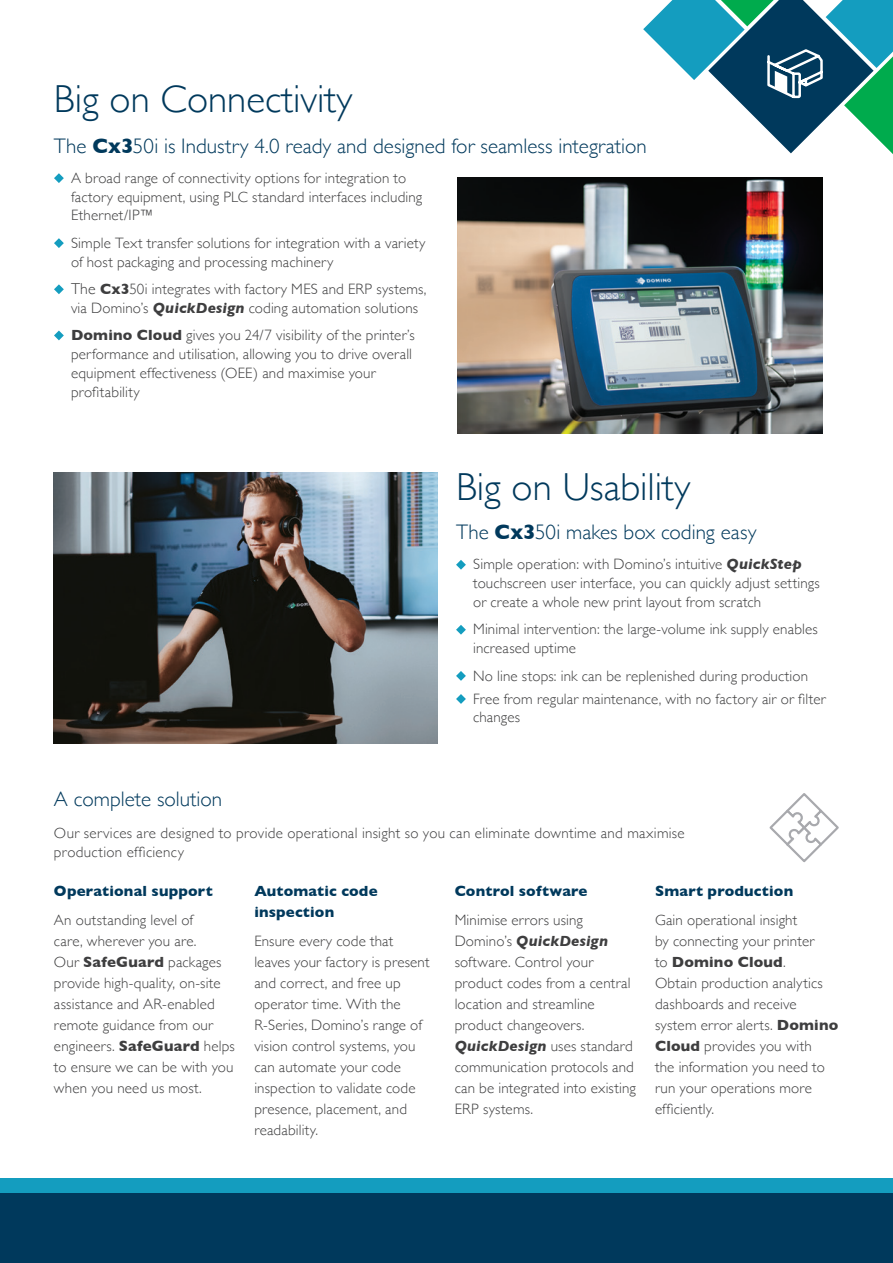
<style>
.page{position:relative;width:893px;height:1263px;background:#fff}
.page>*{position:absolute;margin:0;border:0;box-sizing:border-box;transform-origin:0 0}
.Inside_Main_Head{font:300 39px "Gill Sans";color:#00395c}
.Inside_Body_Text{font:300 21px "Gill Sans";color:#00395c}
.Inside_Sub_Head{font:300 21px "Gill Sans";color:#00395c}
.Inside_Body_Text-2{font:300 15px/21px "Gill Sans";letter-spacing:.01em;color:#3e3e3f}
.Inside_Body_Text-3{font:700 15px/21px "Gill Sans";letter-spacing:.01em;color:#00395c}
.s1{font-weight:700}
.s2{font-size:15.75px}
.s3{font-weight:700;font-style:italic}
</style>
<div class="page">
<img style="left:457px;top:178px;width:366px;height:256px">
<img style="left:54px;top:473px;width:384px;height:270px">
<svg style="left:54px;top:173px;width:10px;height:10px"></svg>
<svg style="left:54px;top:238px;width:10px;height:10px"></svg>
<svg style="left:54px;top:284px;width:10px;height:10px"></svg>
<svg style="left:54px;top:330px;width:10px;height:10px"></svg>
<svg style="left:456px;top:560px;width:10px;height:10px"></svg>
<svg style="left:456px;top:625px;width:10px;height:10px"></svg>
<svg style="left:456px;top:671px;width:10px;height:10px"></svg>
<svg style="left:456px;top:694px;width:10px;height:10px"></svg>
<div style="left:0;top:1193px;width:893px;height:70px;background:#00395c"></div>
<div style="left:0;top:1178px;width:893px;height:15px;background:#149dbf"></div>
<svg style="left:769px;top:793px;width:70px;height:70px"></svg>
<svg style="left:643px;top:0;width:250px;height:154px"></svg>
<p class="Inside_Main_Head" style="left:54px;top:68px;width:300px">Big on Connectivity</p>
<p class="Inside_Body_Text" style="left:54px;top:129px;width:594px">The <span class="s1">Cx3</span>50i is Industry 4.0 ready and designed for seamless integration</p>
<p class="Inside_Body_Text-2" style="left:71px;top:168px;width:353px;line-height:18.8px">A broad range of connectivity options for integration to factory equipment, using PLC standard interfaces including<br>Ethernet/IP™</p>
<p class="Inside_Body_Text-2" style="left:71px;top:233px;width:356px;line-height:18.8px">Simple Text transfer solutions for integration with a variety of host packaging and processing machinery</p>
<p class="Inside_Body_Text-2" style="left:71px;top:279px;width:357px;line-height:18.9px"><span class="s2">The</span> <span class="s1">Cx3</span>50i integrates with factory MES and ERP systems, via Domino’s <span class="s3">QuickDesign</span> coding automation solutions</p>
<p class="Inside_Body_Text-2" style="left:71px;top:325px;width:345px;line-height:18.8px"><span class="s1">Domino Cloud</span> gives you 24/7 visibility of the printer’s performance and utilisation, allowing you to drive overall equipment effectiveness (OEE) and maximise your profitability</p>
<p class="Inside_Main_Head" style="left:456px;top:456px;width:236px">Big on Usability</p>
<p class="Inside_Body_Text" style="left:456px;top:516px;width:302px">The <span class="s1">Cx3</span>50i makes box coding easy</p>
<p class="Inside_Body_Text-2" style="left:473px;top:554px;width:348px;line-height:18.8px">Simple operation: with Domino’s intuitive <span class="s3">QuickStep </span>touchscreen user interface, you can quickly adjust settings or create a whole new print layout from scratch</p>
<p class="Inside_Body_Text-2" style="left:473px;top:619px;width:346px;line-height:18.9px">Minimal intervention: the large-volume ink supply enables increased uptime</p>
<p class="Inside_Body_Text-2" style="left:473px;top:664px;width:337px">No line stops: ink can be replenished during production</p>
<p class="Inside_Body_Text-2" style="left:473px;top:689px;width:354px;line-height:18.8px">Free from regular maintenance, with no factory air or filter changes</p>
<p class="Inside_Sub_Head" style="left:54px;top:783px;width:170px">A complete solution</p>
<p class="Inside_Body_Text-2" style="left:54px;top:823px;width:632px;line-height:18.9px">Our services are designed to provide operational insight so you can eliminate downtime and maximise production efficiency</p>
<p class="Inside_Body_Text-3" style="left:54px;top:880px;width:160px">Operational support</p>
<p class="Inside_Body_Text-2" style="left:54px;top:909px;width:182px">An outstanding level of<br>care, wherever you are.<br>Our <span class="s1">SafeGuard</span> packages provide high-quality, on-site assistance and AR-enabled remote guidance from our engineers. <span class="s1">SafeGuard</span> helps to ensure we can be with you when you need us most.</p>
<p class="Inside_Body_Text-3" style="left:254px;top:880px;width:125px">Automatic code inspection</p>
<p class="Inside_Body_Text-2" style="left:254px;top:930px;width:177px">Ensure every code that leaves your factory is present and correct, and free up operator time. With the<br>R-Series, Domino’s range of vision control systems, you can automate your code inspection to validate code presence, placement, and readability.</p>
<p class="Inside_Body_Text-3" style="left:455px;top:880px;width:134px">Control software</p>
<p class="Inside_Body_Text-2" style="left:455px;top:909px;width:183px">Minimise errors using<br>Domino’s <span class="s3">QuickDesign </span>software. Control your product codes from a central location and streamline product changeovers.<br><span class="s3">QuickDesign</span> uses standard communication protocols and can be integrated into existing<br>ERP systems.</p>
<p class="Inside_Body_Text-3" style="left:655px;top:880px;width:140px">Smart production</p>
<p class="Inside_Body_Text-2" style="left:655px;top:909px;width:185px">Gain operational insight<br>by connecting your printer<br>to <span class="s1">Domino Cloud</span>.<br>Obtain production analytics dashboards and receive system error alerts. <span class="s1">Domino<br>Cloud</span> provides you with<br>the information you need to run your operations more efficiently.</p>
</div>
